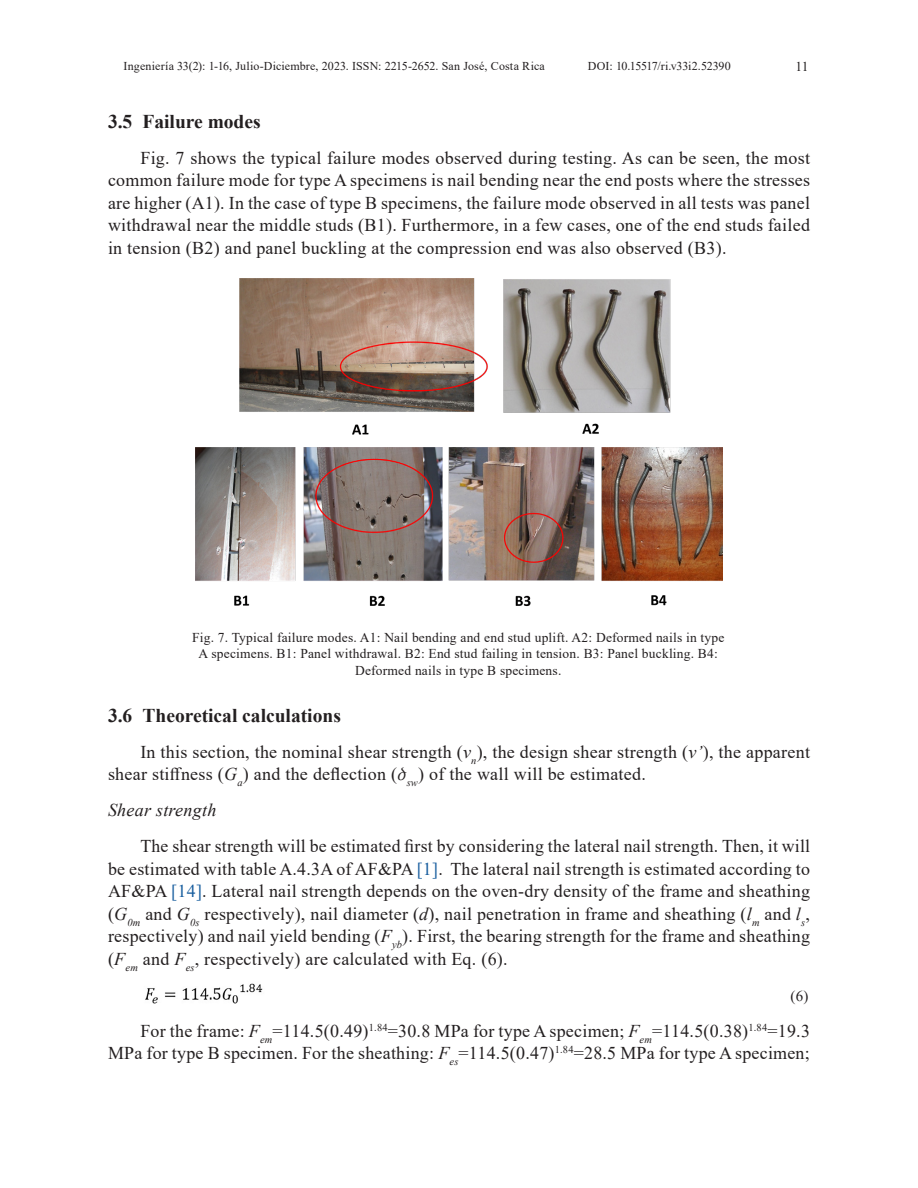
<style>
.page{position:relative;width:918px;height:1188px;background:#fff}
.page>*{position:absolute;margin:0;border:0;box-sizing:border-box;transform-origin:0 0}
.Titular_2{font:700 19.5px "Times New Roman";color:#231f20}
.Cuerpo_de_texto{font:18px/22.5px "Times New Roman";letter-spacing:.015em;color:#231f20;text-align:justify}
.Cuerpo_de_texto-2{font:italic 18px "Times New Roman";letter-spacing:.015em;color:#231f20}
.Número_ecuación{font:15px "Times New Roman";color:#231f20}
.Pie_de_figura{font:13.5px/16.5px "Times New Roman";letter-spacing:.015em;color:#231f20;text-align:center}
.t1{font:12px "Times New Roman";letter-spacing:.005em;color:#231f20}
.t2{font:12px "Times New Roman";letter-spacing:-.02em;color:#231f20}
.s1{font-style:italic}
.s2{color:#175d9e}
</style>
<div class="page">
<img style="left:196px;top:279px;width:526px;height:328px">
<img style="left:145px;top:983px;width:118px;height:21px">
<p class="t1" style="left:124px;top:57px;width:423px">Ingeniería 33(2): 1-16, Julio-Diciembre, 2023. ISSN: 2215-2652. San José, Costa Rica</p>
<p class="t2" style="left:588px;top:57px;width:144px">DOI: 10.15517/ri.v33i2.52390</p>
<p class="Pie_de_figura" style="left:796px;top:58px;width:15px">11</p>
<p class="Titular_2" style="left:108px;top:107px;width:154px">3.5 Failure modes</p>
<p class="Cuerpo_de_texto" style="left:108px;top:146px;width:704px;text-indent:32px">Fig. 7 shows the typical failure modes observed during testing. As can be seen, the most common failure mode for type A specimens is nail bending near the end posts where the stresses are higher (A1). In the case of type B specimens, the failure mode observed in all tests was panel withdrawal near the middle studs (B1). Furthermore, in a few cases, one of the end studs failed in tension (B2) and panel buckling at the compression end was also observed (B3).</p>
<p class="Pie_de_figura" style="left:192px;top:628px;width:534px">Fig. 7. Typical failure modes. A1: Nail bending and end stud uplift. A2: Deformed nails in type<br>A specimens. B1: Panel withdrawal. B2: End stud failing in tension. B3: Panel buckling. B4:<br>Deformed nails in type B specimens.</p>
<p class="Titular_2" style="left:108px;top:701px;width:234px">3.6 Theoretical calculations</p>
<p class="Cuerpo_de_texto" style="left:108px;top:740px;width:704px;text-indent:32px">In this section, the nominal shear strength (<span class="s1">v</span><sub>n</sub>), the design shear strength (<span class="s1">v’</span>), the apparent shear stiffness (<span class="s1">G</span><sub>a</sub>) and the deflection (<span class="s1">ծ</span><sub>sw</sub>) of the wall will be estimated.</p>
<p class="Cuerpo_de_texto-2" style="left:108px;top:798px;width:110px">Shear strength</p>
<p class="Cuerpo_de_texto" style="left:108px;top:834px;width:704px;text-indent:32px">The shear strength will be estimated first by considering the lateral nail strength. Then, it will be estimated with table A.4.3A of AF&amp;PA <span class="s2">[1]</span>. The lateral nail strength is estimated according to AF&amp;PA <span class="s2">[14]</span>. Lateral nail strength depends on the oven-dry density of the frame and sheathing (<span class="s1">G</span><sub>0m</sub> and <span class="s1">G</span><sub>0s</sub> respectively), nail diameter (<span class="s1">d</span>), nail penetration in frame and sheathing (<span class="s1">l</span><sub>m</sub> and <span class="s1">l</span><sub>s</sub>, respectively) and nail yield bending (<span class="s1">F</span><sub>yb</sub>). First, the bearing strength for the frame and sheathing (<span class="s1">F</span><sub>em</sub> and <span class="s1">F</span><sub>es</sub>, respectively) are calculated with Eq. (6).</p>
<p class="Número_ecuación" style="left:791px;top:985px;width:19px">(6)</p>
<p class="Cuerpo_de_texto" style="left:108px;top:1019px;width:704px;text-align:right">For the frame: <span class="s1">F</span><sub>em</sub>=114.5(0.49)<sup>1.84</sup>=30.8 MPa for type A specimen; <span class="s1">F</span><sub>em</sub>=114.5(0.38)<sup>1.84</sup>=19.3<br>MPa for type B specimen. For the sheathing: <span class="s1">F</span><sub>es</sub>=114.5(0.47)<sup>1.84</sup>=28.5 MPa for type A specimen;</p>
</div>
